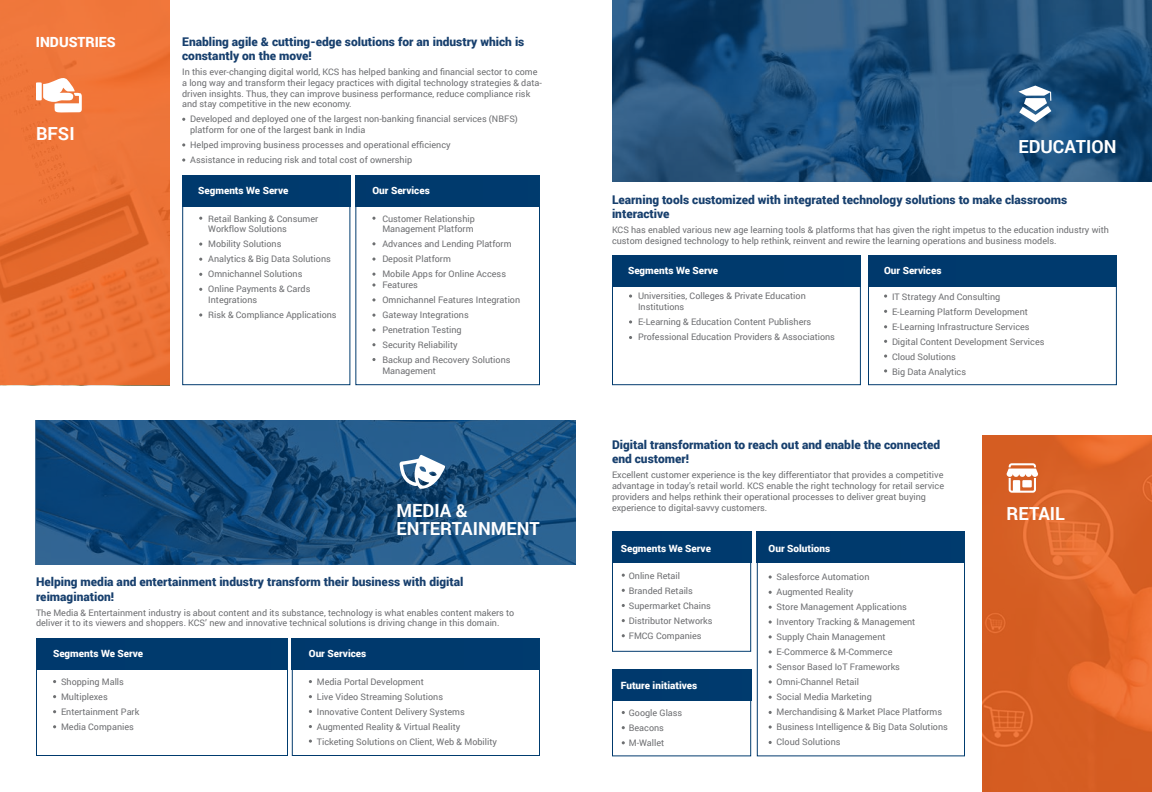
<style>
.page{position:relative;width:1152px;height:792px;background:#fff}
.page>*{position:absolute;margin:0;border:0;box-sizing:border-box;transform-origin:0 0}
.t1{font:700 18px/18px "Roboto";color:#fff}
.t2{font:900 14px "Roboto";color:#fff}
.t3{font:900 12px/14.4px "Roboto";color:#18406e}
.t4{font:900 10px "Roboto";color:#fff}
.t5{font:9px/15px "Roboto";color:#6d6e71}
</style>
<div class="page">
<svg style="left:0;top:0;width:170px;height:385px;background:#eb7135"></svg>
<div style="left:182px;top:175px;width:168px;height:31px;background:#003a6d"></div>
<div style="left:612px;top:255px;width:249px;height:31px;background:#003a6d"></div>
<div style="left:868px;top:255px;width:249px;height:31px;background:#003a6d"></div>
<div style="left:355px;top:175px;width:185px;height:31px;background:#003a6d"></div>
<div style="left:36px;top:638px;width:252px;height:31px;background:#003a6d"></div>
<div style="left:292px;top:638px;width:248px;height:31px;background:#003a6d"></div>
<div style="left:182px;top:175px;width:168px;height:210px;border:1px solid #fff"></div>
<div style="left:612px;top:255px;width:249px;height:130px;border:1px solid #fff"></div>
<div style="left:868px;top:255px;width:249px;height:130px;border:1px solid #fff"></div>
<div style="left:355px;top:175px;width:185px;height:210px;border:1px solid #fff"></div>
<div style="left:36px;top:638px;width:252px;height:118px;border:1px solid #fff"></div>
<div style="left:292px;top:638px;width:248px;height:118px;border:1px solid #fff"></div>
<svg style="left:372px;top:283px;width:4px;height:4px"></svg>
<svg style="left:372px;top:358px;width:4px;height:3px"></svg>
<svg style="left:629px;top:320px;width:3px;height:4px"></svg>
<svg style="left:36px;top:420px;width:540px;height:144px;background:#194f7e"></svg>
<svg style="left:36px;top:74px;width:46px;height:40px"></svg>
<svg style="left:400px;top:455px;width:45px;height:34px"></svg>
<svg style="left:612px;top:0;width:540px;height:182px;background:#20507b"></svg>
<svg style="left:983px;top:435px;width:169px;height:357px;background:#db6226"></svg>
<div style="left:612px;top:532px;width:139px;height:31px;background:#003a6d"></div>
<div style="left:612px;top:669px;width:139px;height:31px;background:#003a6d"></div>
<div style="left:757px;top:532px;width:208px;height:31px;background:#003a6d"></div>
<div style="left:612px;top:532px;width:139px;height:120px;border:1px solid #fff"></div>
<div style="left:612px;top:669px;width:139px;height:87px;border:1px solid #fff"></div>
<div style="left:757px;top:532px;width:208px;height:224px;border:1px solid #fff"></div>
<svg style="left:1007px;top:463px;width:31px;height:30px"></svg>
<svg style="left:1018px;top:86px;width:33px;height:36px"></svg>
<h2 class="t2" style="left:36px;top:32px;width:81px">INDUSTRIES</h2>
<h3 class="t3" style="left:182px;top:34px;width:344px">Enabling agile &amp; cutting-edge solutions for an industry which is constantly on the move!</h3>
<p class="t5" style="left:182px;top:66px;width:361px;line-height:10.8px">In this ever-changing digital world, KCS has helped banking and financial sector to come a long way and transform their legacy practices with digital technology strategies &amp; data&shy;driven insights. Thus, they can improve business performance, reduce compliance risk and stay competitive in the new economy.</p>
<p class="t5" style="left:190px;top:113px;width:329px;line-height:10.8px">Developed and deployed one of the largest non-banking financial services (NBFS) platform for one of the largest bank in India</p>
<p class="t5" style="left:190px;top:137px;width:262px">Helped improving business processes and operational efficiency<br>Assistance in reducing risk and total cost of ownership</p>
<h1 class="t1" style="left:36px;top:124px;width:40px">BFSI</h1>
<h1 class="t1" style="left:1018px;top:137px;width:100px">EDUCATION</h1>
<p class="t4" style="left:372px;top:183px;width:59px">Our Services</p>
<p class="t4" style="left:198px;top:183px;width:92px">Segments We Serve</p>
<h3 class="t3" style="left:612px;top:192px;width:457px">Learning tools customized with integrated technology solutions to make classrooms interactive</h3>
<p class="t5" style="left:612px;top:224px;width:499px;line-height:10.8px">KCS has enabled various new age learning tools &amp; platforms that has given the right impetus to the education industry with custom designed technology to help rethink, reinvent and rewire the learning operations and business models.</p>
<p class="t5" style="left:208px;top:213px;width:112px;line-height:10.8px">Retail Banking &amp; Consumer<br>Workflow Solutions</p>
<p class="t5" style="left:208px;top:236px;width:124px">Mobility Solutions<br>Analytics &amp; Big Data Solutions<br>Omnichannel Solutions<br>Online Payments &amp; Cards</p>
<p class="t5" style="left:208px;top:292px;width:130px">Integrations<br>Risk &amp; Compliance Applications</p>
<p class="t5" style="left:638px;top:291px;width:169px;line-height:10.8px">Universities, Colleges &amp; Private Education<br>Institutions</p>
<p class="t5" style="left:638px;top:314px;width:199px">E-Learning &amp; Education Content Publishers<br>Professional Education Providers &amp; Associations</p>
<p class="t5" style="left:382px;top:213px;width:94px;line-height:10.8px">Customer Relationship<br>Management Platform</p>
<p class="t5" style="left:382px;top:236px;width:131px">Advances and Lending Platform<br>Deposit Platform<br>Mobile Apps for Online Access</p>
<p class="t5" style="left:382px;top:277px;width:139px">Features<br>Omnichannel Features Integration<br>Gateway Integrations<br>Penetration Testing<br>Security Reliability<br>Backup and Recovery Solutions</p>
<p class="t5" style="left:382px;top:363px;width:55px">Management</p>
<p class="t4" style="left:884px;top:263px;width:59px">Our Services</p>
<p class="t4" style="left:628px;top:263px;width:92px">Segments We Serve</p>
<p class="t5" style="left:892px;top:288px;width:154px">IT Strategy And Consulting<br>E-Learning Platform Development<br>E-Learning Infrastructure Services<br>Digital Content Development Services<br>Cloud Solutions<br>Big Data Analytics</p>
<h1 class="t1" style="left:397px;top:501px;width:145px">MEDIA &amp;<br>ENTERTAINMENT</h1>
<h3 class="t3" style="left:36px;top:574px;width:429px">Helping media and entertainment industry transform their business with digital reimagination!</h3>
<p class="t5" style="left:36px;top:607px;width:480px;line-height:10.8px">The Media &amp; Entertainment industry is about content and its substance, technology is what enables content makers to deliver it to its viewers and shoppers. KCS’ new and innovative technical solutions is driving change in this domain.</p>
<p class="t4" style="left:53px;top:646px;width:92px">Segments We Serve</p>
<p class="t4" style="left:309px;top:646px;width:59px">Our Services</p>
<p class="t5" style="left:61px;top:674px;width:80px">Shopping Malls<br>Multiplexes<br>Entertainment Park<br>Media Companies</p>
<p class="t5" style="left:317px;top:674px;width:182px">Media Portal Development<br>Live Video Streaming Solutions<br>Innovative Content Delivery Systems Augmented Reality &amp; Virtual Reality Ticketing Solutions on Client, Web &amp; Mobility</p>
<h3 class="t3" style="left:612px;top:437px;width:330px">Digital transformation to reach out and enable the connected end customer!</h3>
<p class="t5" style="left:612px;top:469px;width:334px;line-height:10.8px">Excellent customer experience is the key differentiator that provides a competitive advantage in today’s retail world. KCS enable the right technology for retail service providers and helps rethink their operational processes to deliver great buying experience to digital-savvy customers.</p>
<p class="t4" style="left:621px;top:541px;width:92px">Segments We Serve</p>
<p class="t5" style="left:629px;top:568px;width:85px">Online Retail<br>Branded Retails<br>Supermarket Chains<br>Distributor Networks<br>FMCG Companies</p>
<p class="t4" style="left:621px;top:678px;width:78px">Future initiatives</p>
<p class="t5" style="left:629px;top:705px;width:55px">Google Glass<br>Beacons<br>M-Wallet</p>
<p class="t4" style="left:769px;top:541px;width:63px">Our Solutions</p>
<p class="t5" style="left:777px;top:569px;width:173px">Salesforce Automation<br>Augmented Reality<br>Store Management Applications<br>Inventory Tracking &amp; Management<br>Supply Chain Management<br>E-Commerce &amp; M-Commerce<br>Sensor Based IoT Frameworks<br>Omni-Channel Retail<br>Social Media Marketing<br>Merchandising &amp; Market Place Platforms<br>Business Intelligence &amp; Big Data Solutions<br>Cloud Solutions</p>
<h1 class="t1" style="left:1007px;top:504px;width:60px">RETAIL</h1>
</div>
